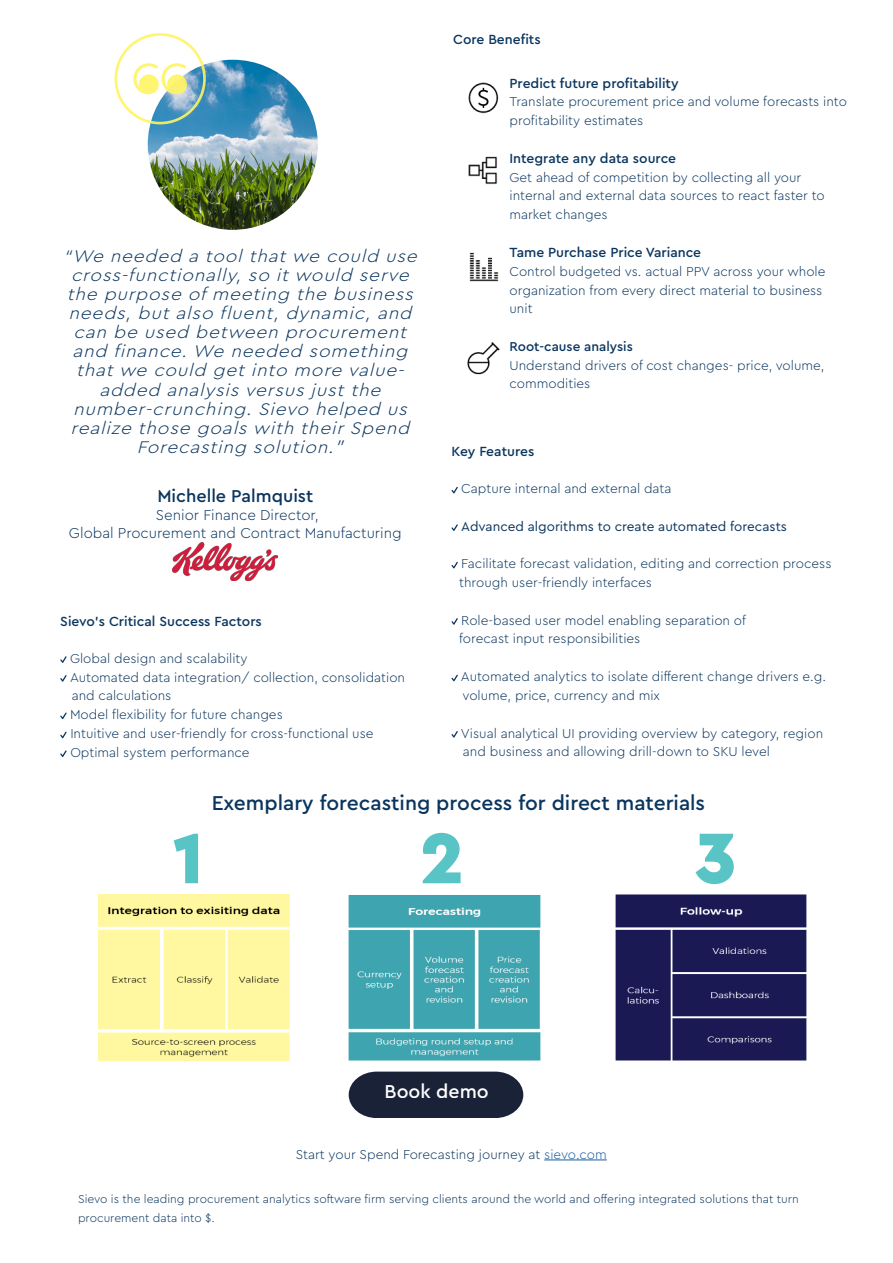
<style>
.page{position:relative;width:893px;height:1263px;background:#fff}
.page>*{position:absolute;margin:0;border:0;box-sizing:border-box;transform-origin:0 0}
.t1{font:900 75px "Cera PRO";color:#59c4c6}
.t2{font:500 21px "Cera PRO";color:#0a355e}
.t3{font:500 19.5px "Cera PRO";color:#fff}
.t4{font:500 18px "Cera PRO";color:#0a355e}
.t5{font:italic 300 17.7px/19.2px "Cera PRO";color:#0a355e;text-align:center;scale:1.08 1}
.t6{font:300 15px "Cera PRO";color:#0a355e}
.t7{font:500 13.8px "Cera PRO";color:#0a355e}
.t8{font:300 13.5px/18.8px "Cera PRO";color:#0a355e}
.t9{font:13.5px "Cera PRO";color:#0a355e}
.t10{font:500 13.5px "Cera PRO";color:#0a355e}
.t11{font:300 12px/18.8px "Cera PRO";color:#0a355e}
.s1{font-size:19.05px}
.s2{color:#175d9e}
</style>
<div class="page">
<hr style="left:544px;top:1159px;width:63px;height:1px;background:#175d9e">
<img style="left:468px;top:82px;width:31px;height:32px">
<img style="left:468px;top:156px;width:29px;height:28px">
<img style="left:469px;top:252px;width:30px;height:30px">
<svg style="left:349px;top:1071px;width:174px;height:47px;background:#2c3448"></svg>
<div style="left:370px;top:1098px;width:131px;height:5px;background:#192238"></div>
<img style="left:467px;top:342px;width:33px;height:33px">
<svg style="left:452px;top:487px;width:6px;height:6px"></svg>
<svg style="left:452px;top:524px;width:6px;height:7px"></svg>
<svg style="left:452px;top:562px;width:6px;height:6px"></svg>
<svg style="left:452px;top:618px;width:6px;height:7px"></svg>
<svg style="left:452px;top:675px;width:6px;height:6px"></svg>
<svg style="left:452px;top:731px;width:6px;height:7px"></svg>
<img style="left:173px;top:543px;width:105px;height:37px">
<svg style="left:60px;top:656px;width:7px;height:7px"></svg>
<svg style="left:60px;top:675px;width:7px;height:7px"></svg>
<svg style="left:60px;top:712px;width:7px;height:7px"></svg>
<svg style="left:60px;top:732px;width:7px;height:6px"></svg>
<svg style="left:60px;top:750px;width:7px;height:7px"></svg>
<img style="left:148px;top:60px;width:170px;height:170px;border-radius:85px">
<div style="left:115px;top:33px;width:91px;height:91px;border:3px solid #fff461;border-radius:50%"></div>
<svg style="left:133px;top:63px;width:54px;height:31px"></svg>
<img style="left:349px;top:895px;width:191px;height:165px">
<img style="left:615px;top:894px;width:192px;height:166px">
<img style="left:99px;top:894px;width:191px;height:166px">
<p class="t7" style="left:453px;top:31px;width:89px">Core Benefits</p>
<p class="t7" style="left:509px;top:74px;width:171px">Predict future profitability</p>
<p class="t8" style="left:509px;top:92px;width:339px">Translate procurement price and volume forecasts into profitability estimates</p>
<p class="t7" style="left:509px;top:149px;width:168px">Integrate any data source</p>
<p class="t8" style="left:509px;top:167px;width:317px">Get ahead of competition by collecting all your internal and external data sources to react faster to market changes</p>
<p class="t7" style="left:509px;top:243px;width:193px">Tame Purchase Price Variance</p>
<p class="t8" style="left:509px;top:261px;width:317px">Control budgeted vs. actual PPV across your whole organization from every direct material to business unit</p>
<p class="t10" style="left:509px;top:337px;width:125px">Root-cause analysis</p>
<p class="t8" style="left:509px;top:355px;width:316px">Understand drivers of cost changes- price, volume, commodities</p>
<p class="t5" style="left:63px;top:245px;width:334px">“We needed a tool thatwe could use cross-functionally, so itwould serve the purpose ofmeeting the business needs, but also fluent, dynamic, and can be used between procurement and finance.We needed something thatwe could get into more value&shy;added analysis versus just the number-crunching. Sievo helped us realize those goals with their Spend Forecasting solution.<span class="s1">”</span></p>
<p class="t4" style="left:157px;top:484px;width:157px">Michelle Palmquist</p>
<p class="t6" style="left:156px;top:505px;width:165px">Senior Finance Director,</p>
<p class="t6" style="left:69px;top:523px;width:334px">Global Procurement and Contract Manufacturing</p>
<p class="t7" style="left:452px;top:442px;width:84px">Key Features</p>
<p class="t8" style="left:461px;top:479px;width:212px">Capture internal and external data</p>
<p class="t9" style="left:461px;top:517px;width:327px">Advanced algorithms to create automated forecasts</p>
<p class="t8" style="left:459px;top:554px;width:374px">Facilitate forecast validation, editing and correction process through user-friendly interfaces</p>
<p class="t8" style="left:459px;top:610px;width:288px">Role-based user model enabling separation of forecast input responsibilities</p>
<p class="t8" style="left:461px;top:667px;width:367px">Automated analytics to isolate different change drivers e.g. volume, price, currency and mix</p>
<p class="t8" style="left:461px;top:723px;width:364px">Visual analytical UI providing overview by category, region</p>
<p class="t8" style="left:463px;top:742px;width:308px">and business and allowing drill-down to SKU level</p>
<p class="t2" style="left:212px;top:788px;width:495px">Exemplary forecasting process for direct materials</p>
<p class="t7" style="left:60px;top:612px;width:203px">Sievo's Critical Success Factors</p>
<p class="t8" style="left:70px;top:648px;width:179px">Global design and scalability</p>
<p class="t8" style="left:70px;top:667px;width:337px">Automated data integration/ collection, consolidation and calculations</p>
<p class="t8" style="left:70px;top:705px;width:214px">Model flexibility for future changes</p>
<p class="t8" style="left:70px;top:724px;width:305px">Intuitive and user-friendly for cross-functional use</p>
<p class="t8" style="left:70px;top:742px;width:181px">Optimal system performance</p>
<p class="t1" style="left:173px;top:808px;width:33px">1</p>
<p class="t1" style="left:419px;top:808px;width:46px">2</p>
<p class="t1" style="left:695px;top:808px;width:43px">3</p>
<p class="t3" style="left:385px;top:1078px;width:106px">Book demo</p>
<p class="t8" style="left:296px;top:1144px;width:313px">Start your Spend Forecasting journey at <span class="s2">sievo.com</span></p>
<p class="t11" style="left:78px;top:1189px;width:722px">Sievo is the leading procurement analytics software firm serving clients around the world and offering integrated solutions that turn procurement data into $.</p>
</div>
